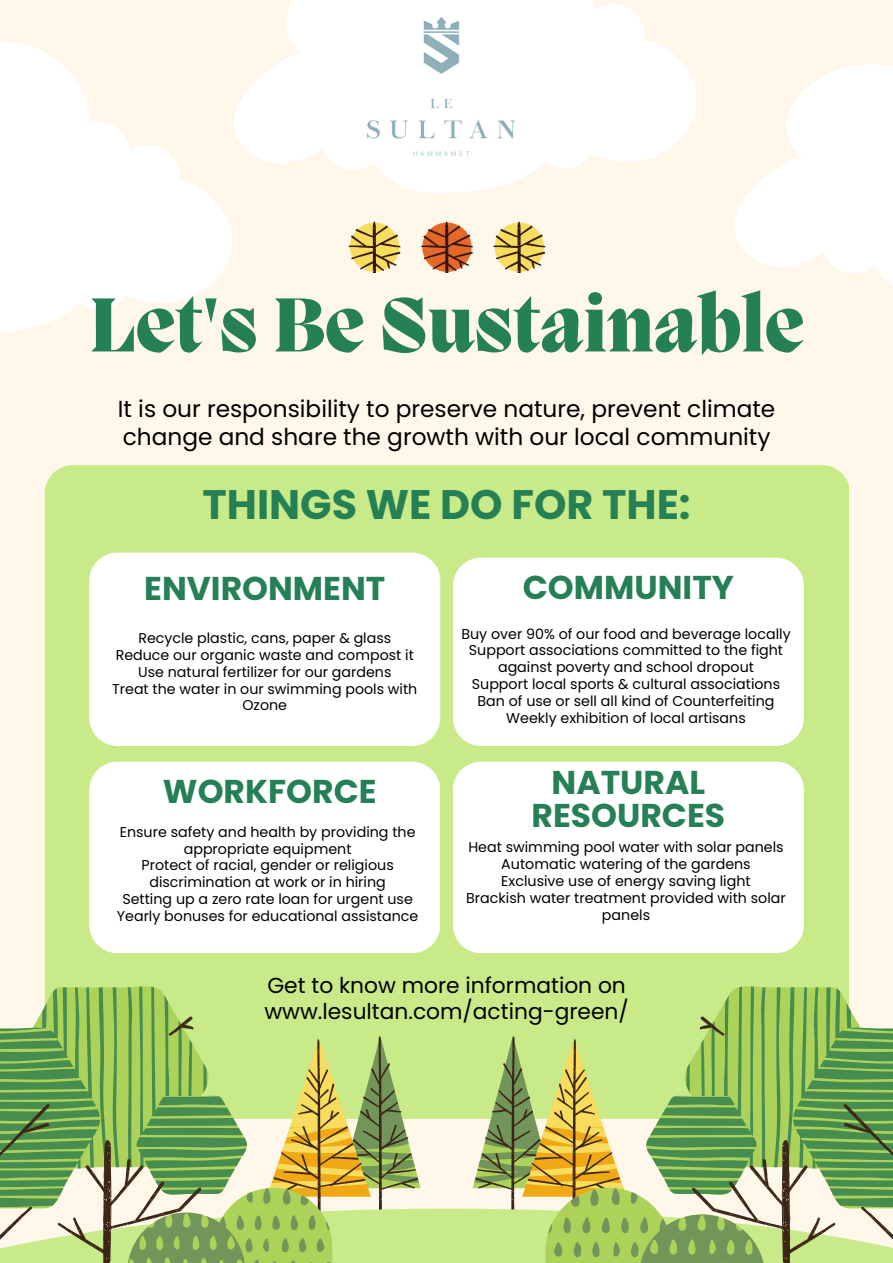
<style>
.page{position:relative;width:893px;height:1263px;background:#fff7e9}
.page>*{position:absolute;margin:0;border:0;box-sizing:border-box;transform-origin:0 0}
.t1{font:800 78.53px "Migra";color:#258056}
.t2{font:700 41.25px "Poppins";color:#258056}
.t3{font:700 33px/32.6px "Poppins";color:#258056;text-align:center}
.t4{font:23.25px/27.6px "Poppins";color:#000}
.t5{font:21.75px/25.9px "Poppins";color:#000}
.t6{font:14.25px/16.9px "Poppins";color:#000;text-align:center}
</style>
<div class="page">
<div style="left:45px;top:465px;width:804px;height:570px;background:#c8ea88"></div>
<svg style="left:421px;top:221px;width:52px;height:52px"></svg>
<svg style="left:348px;top:221px;width:53px;height:52px"></svg>
<svg style="left:493px;top:221px;width:53px;height:52px"></svg>
<div style="left:89px;top:553px;width:351px;height:193px;background:#fff"></div>
<div style="left:453px;top:558px;width:351px;height:188px;background:#fff"></div>
<div style="left:89px;top:762px;width:351px;height:191px;background:#fff"></div>
<div style="left:453px;top:762px;width:351px;height:191px;background:#fff"></div>
<svg style="left:646px;top:972px;width:208px;height:63px;background:#b4da77"></svg>
<svg style="left:651px;top:1016px;width:242px;height:247px"></svg>
<svg style="left:39px;top:972px;width:208px;height:63px;background:#b3d977"></svg>
<svg style="left:0;top:1016px;width:242px;height:247px"></svg>
<svg style="left:128px;top:1035px;width:637px;height:228px;background:#b1c877"></svg>
<svg style="left:0;top:42px;width:232px;height:291px;fill:#fff"></svg>
<svg style="left:234px;top:0;width:462px;height:193px;fill:#fff"></svg>
<svg style="left:735px;top:64px;width:158px;height:221px;fill:#fff"></svg>
<img style="left:359px;top:9px;width:163px;height:150px">
<p class="t1" style="left:89px;top:288px;width:716px">Let's Be Sustainable</p>
<p class="t4" style="left:118px;top:395px;width:659px">It is our responsibility to preserve nature, prevent climate change and share the growth with our local community</p>
<p class="t2" style="left:202px;top:475px;width:490px">THINGS WE DO FOR THE:</p>
<p class="t3" style="left:144px;top:572px;width:243px">ENVIRONMENT</p>
<p class="t3" style="left:523px;top:571px;width:213px">COMMUNITY</p>
<p class="t6" style="left:138px;top:629px;width:254px">Recycle plastic, cans, paper &amp; glass</p>
<p class="t6" style="left:116px;top:646px;width:299px">Reduce our organic waste and compost it</p>
<p class="t6" style="left:138px;top:663px;width:255px">Use natural fertilizer for our gardens</p>
<p class="t6" style="left:112px;top:680px;width:307px">Treat the water in our swimming pools with<br>Ozone</p>
<p class="t6" style="left:461px;top:625px;width:331px">Buy over 90% of our food and beverage locally</p>
<p class="t6" style="left:469px;top:642px;width:316px">Support associations committed to the fight against poverty and school dropout</p>
<p class="t6" style="left:472px;top:676px;width:310px">Support local sports &amp; cultural associations</p>
<p class="t6" style="left:477px;top:693px;width:299px">Ban of use or sell all kind of Counterfeiting</p>
<p class="t6" style="left:506px;top:709px;width:241px">Weekly exhibition of local artisans</p>
<p class="t3" style="left:163px;top:775px;width:215px">WORKFORCE</p>
<p class="t3" style="left:531px;top:766px;width:195px">NATURAL<br>RESOURCES</p>
<p class="t6" style="left:120px;top:823px;width:297px">Ensure safety and health by providing the appropriate equipment</p>
<p class="t6" style="left:141px;top:857px;width:254px">Protect of racial, gender or religious discrimination at work or in hiring</p>
<p class="t6" style="left:122px;top:891px;width:292px">Setting up a zero rate loan for urgent use</p>
<p class="t6" style="left:117px;top:907px;width:303px">Yearly bonuses for educational assistance</p>
<p class="t6" style="left:468px;top:839px;width:317px">Heat swimming pool water with solar panels</p>
<p class="t6" style="left:501px;top:855px;width:251px">Automatic watering of the gardens</p>
<h4 class="t6" style="left:501px;top:872px;width:251px">Exclusive use of energy saving light</h4>
<p class="t6" style="left:466px;top:889px;width:321px">Brackish water treatment provided with solar panels</p>
<p class="t5" style="left:264px;top:972px;width:366px">Get to know more information on www.lesultan.com/acting-green/</p>
</div>
